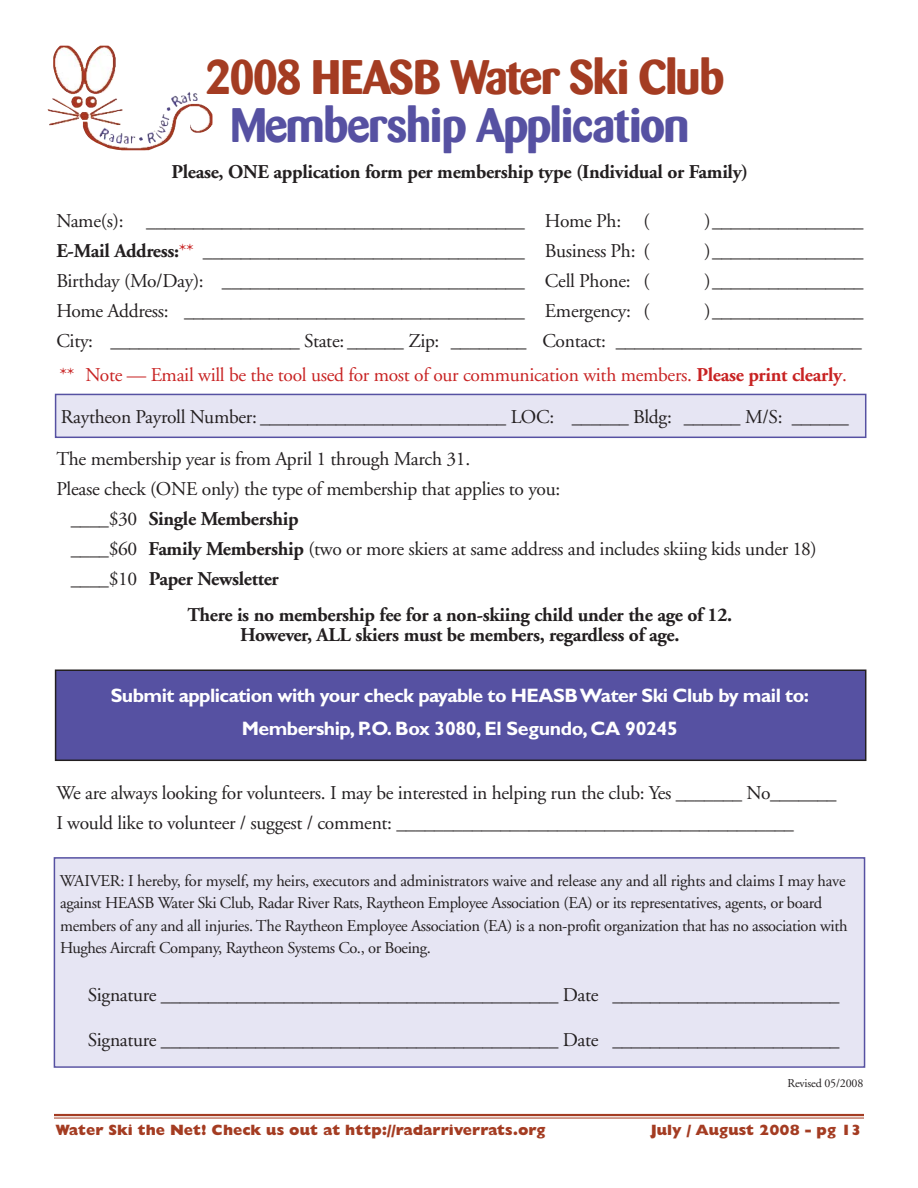
<style>
.page{position:relative;width:918px;height:1188px;background:#fff}
.page>*{position:absolute;margin:0;border:0;box-sizing:border-box;transform-origin:0 0}
.t1{font:700 48px "Barmeno";letter-spacing:-.035em;color:#a43c22}
.t2{font:700 48px "Barmeno";letter-spacing:-.025em;color:#5651a2}
.t3{font:19.5px/30px "Adobe Garamond";letter-spacing:-.015em;color:#231f20}
.t4{font:700 19.5px/19.5px "Adobe Garamond";letter-spacing:-.015em;color:#231f20;text-align:center}
.t5{font:700 19.5px/33.3px "Gill Sans";letter-spacing:-.03em;color:#fff;text-align:center}
.t6{font:16.5px/22.5px "Adobe Garamond";letter-spacing:-.025em;color:#231f20}
.t7{font:800 15px "Gill Sans";color:#a43c22}
.t8{font:12px "Adobe Garamond";letter-spacing:-.015em;color:#231f20}
.s1{font-weight:700}
.s2{color:#c82323}
.s3{font-weight:700;color:#c82323}
</style>
<div class="page">
<hr style="left:54px;top:1114px;width:810px;height:2px;background:#a43c22">
<hr style="left:54px;top:1118px;width:810px;height:1px;background:#a43c22">
<div style="left:55px;top:859px;width:809px;height:207px;background:#e6e5f3"></div>
<div style="left:54px;top:857px;width:811px;height:211px;border:2px solid #5651a2"></div>
<div style="left:56px;top:395px;width:809px;height:42px;background:#e6e5f3"></div>
<div style="left:55px;top:394px;width:811px;height:44px;border:2px solid #5651a2"></div>
<div style="left:56px;top:670px;width:810px;height:90px;background:#5651a2"></div>
<div style="left:55px;top:669px;width:811px;height:92px;border:2px solid #231f20"></div>
<img style="left:48px;top:46px;width:164px;height:104px">
<h1 class="t1" style="left:206px;top:57px;width:520px">2008 HEASB Water Ski Club</h1>
<h1 class="t2" style="left:230px;top:105px;width:461px">Membership Application</h1>
<p class="t4" style="left:171px;top:164px;width:578px">Please, ONE application form per membership type (Individual or Family)</p>
<p class="t3" style="left:56px;top:207px;width:595px">Name(s): ________________________________________ Home Ph: (</p>
<p class="t3" style="left:704px;top:207px;width:161px">)________________</p>
<p class="t3" style="left:56px;top:237px;width:595px"><span class="s1">E-Mail Address:</span><span class="s2">**</span> __________________________________ Business Ph: (</p>
<p class="t3" style="left:704px;top:237px;width:161px">)________________</p>
<p class="t3" style="left:56px;top:267px;width:595px">Birthday (Mo/Day): ________________________________ Cell Phone: (</p>
<p class="t3" style="left:704px;top:267px;width:161px">)________________</p>
<p class="t3" style="left:56px;top:297px;width:595px">Home Address: ____________________________________ Emergency: (</p>
<p class="t3" style="left:56px;top:297px;width:809px;text-align:right">)________________<br>City: ____________________ State: ______ Zip: ________ Contact: __________________________</p>
<p class="t3" style="left:56px;top:356px;width:794px;line-height:42px;text-align:justify"><span class="s2">** Note — Email will be the tool used for most of our communication with members.</span> <span class="s3">Please print clearly</span><span class="s2">.<br></span>Raytheon Payroll Number: __________________________ LOC: ______ Bldg: ______ M/S: ______ The membership year is from April 1 through March 31.</p>
<p class="t3" style="left:71px;top:476px;width:747px;text-indent:-15px">Please check (ONE only) the type of membership that applies to you:<br>____$30 <span class="s1">Single Membership<br></span>____$60 <span class="s1">Family Membership</span> (two or more skiers at same address and includes skiing kids under 18) ____$10 <span class="s1">Paper Newsletter</span></p>
<p class="t4" style="left:187px;top:607px;width:547px">There is no membership fee for a non-skiing child under the age of 12.<br>However, ALL skiers must be members, regardless of age.</p>
<p class="t5" style="left:111px;top:681px;width:700px">Submit application with your check payable to HEASB Water Ski Club by mail to:<br>Membership,P.O. Box 3080, El Segundo, CA 90245</p>
<p class="t3" style="left:56px;top:780px;width:782px">We are always looking for volunteers. I may be interested in helping run the club: Yes _______ No_______<br>I would like to volunteer / suggest / comment: __________________________________________</p>
<p class="t6" style="left:60px;top:871px;width:789px">WAIVER: I hereby, for myself, my heirs, executors and administrators waive and release any and all rights and claims I may have against HEASB Water Ski Club, Radar River Rats, Raytheon Employee Association (EA) or its representatives, agents, or board members of any and all injuries. The Raytheon Employee Association (EA) is a non-profit organization that has no association with Hughes Aircraft Company, Raytheon Systems Co., or Boeing.</p>
<p class="t3" style="left:88px;top:982px;width:753px">Signature __________________________________________ Date ________________________</p>
<p class="t3" style="left:88px;top:1027px;width:753px">Signature __________________________________________ Date ________________________</p>
<p class="t8" style="left:788px;top:1078px;width:77px">Revised 05/2008</p>
<p class="t7" style="left:56px;top:1125px;width:491px">Water Ski the Net! Check us out at http://radarriverrats.org</p>
<p class="t7" style="left:651px;top:1125px;width:212px">July / August 2008 - pg 13</p>
</div>
